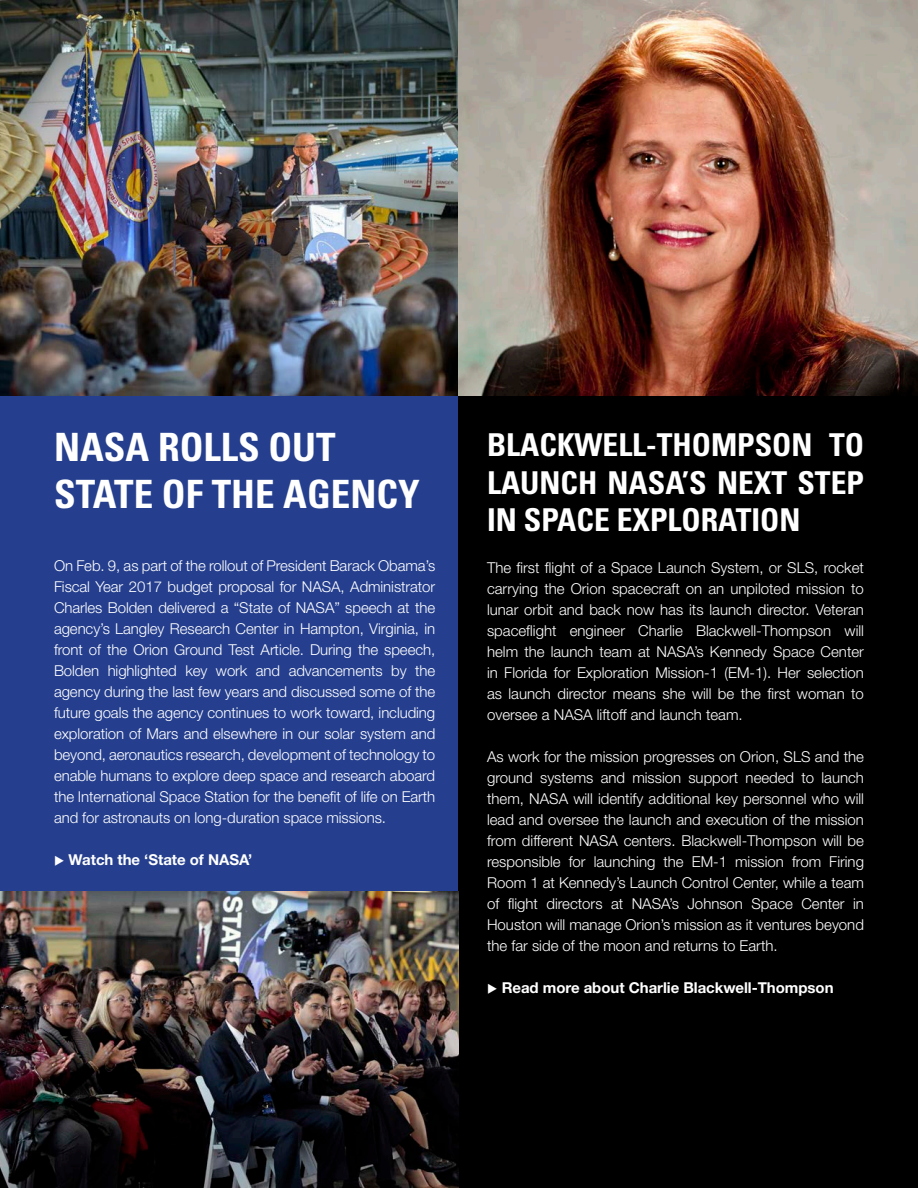
<style>
.page{position:relative;width:918px;height:1188px;background:#fff}
.page>*{position:absolute;margin:0;border:0;box-sizing:border-box;transform-origin:0 0}
.t1{font:700 condensed 39px/46.8px "Univers LT Std";color:#fff}
.t2{font:700 condensed 31.5px/37.8px "Univers LT Std";color:#fff;text-align:justify}
.t3{font:300 15px/21px "Helvetica Neue LT Std";color:#fff;text-align:justify}
.t4{font:700 15px "Helvetica Neue LT Std";letter-spacing:-.005em;color:#fff}
</style>
<div class="page">
<div style="left:0;top:0;width:459px;height:1188px;background:#253f8e"></div>
<div style="left:458px;top:0;width:460px;height:1188px;background:#000"></div>
<img style="left:0;top:0;width:918px;height:396px">
<img style="left:0;top:892px;width:458px;height:296px">
<p class="t1" style="left:54px;top:424px;width:367px">NASA ROLLS OUT<br>STATE OF THE AGENCY</p>
<p class="t3" style="left:54px;top:555px;width:383px">On Feb. 9, as part of the rollout of President Barack Obama’s Fiscal Year 2017 budget proposal for NASA, Administrator Charles Bolden delivered a “State of NASA” speech at the agency’s Langley Research Center in Hampton, Virginia, in front of the Orion Ground Test Article. During the speech, Bolden highlighted key work and advancements by the agency during the last few years and discussed some of the future goals the agency continues to work toward, including exploration of Mars and elsewhere in our solar system and beyond, aeronautics research, development of technology to enable humans to explore deep space and research aboard the International Space Station for the benefit of life on Earth and for astronauts on long-duration space missions.</p>
<p class="t4" style="left:54px;top:850px;width:200px">◆ Watch the ‘State of NASA’</p>
<p class="t2" style="left:487px;top:425px;width:378px">BLACKWELL-THOMPSON TO LAUNCH NASA’S NEXT STEP IN SPACE EXPLORATION</p>
<p class="t3" style="left:487px;top:557px;width:378px">The first flight of a Space Launch System, or SLS, rocket carrying the Orion spacecraft on an unpiloted mission to lunar orbit and back now has its launch director. Veteran spaceflight engineer Charlie Blackwell-Thompson will helm the launch team at NASA’s Kennedy Space Center in Florida for Exploration Mission-1 (EM-1). Her selection as launch director means she will be the first woman to oversee a NASA liftoff and launch team.</p>
<p class="t3" style="left:487px;top:746px;width:378px">As work for the mission progresses on Orion, SLS and the ground systems and mission support needed to launch them, NASA will identify additional key personnel who will lead and oversee the launch and execution of the mission from different NASA centers. Blackwell-Thompson will be responsible for launching the EM-1 mission from Firing Room 1 at Kennedy’s Launch Control Center, while a team of flight directors at NASA’s Johnson Space Center in Houston will manage Orion’s mission as it ventures beyond the far side of the moon and returns to Earth.</p>
<p class="t4" style="left:487px;top:979px;width:348px">◆ Read more about Charlie Blackwell-Thompson</p>
</div>
